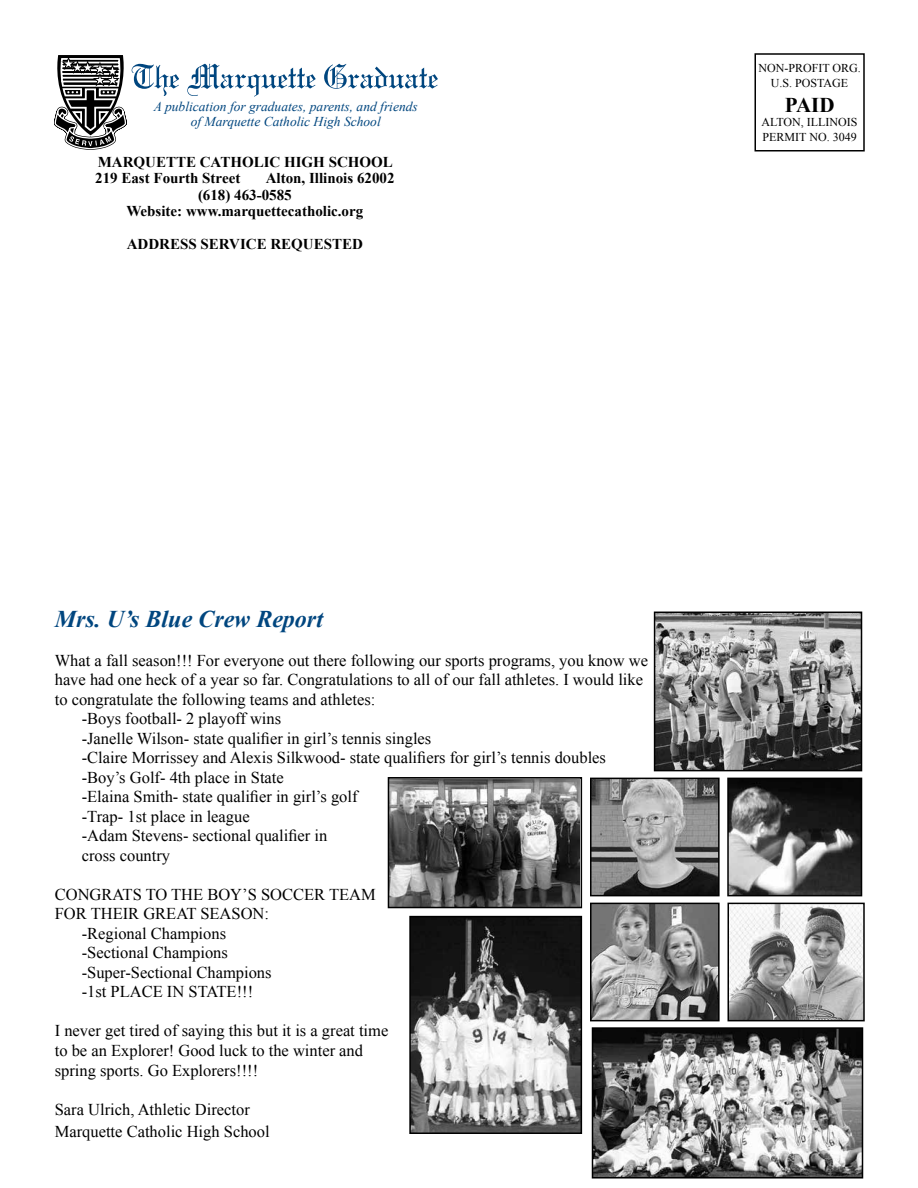
<style>
.page{position:relative;width:918px;height:1188px;background:#fff}
.page>*{position:absolute;margin:0;border:0;box-sizing:border-box;transform-origin:0 0}
.t1{font:italic 700 24px "Times New Roman";color:#00467f}
.t2{font:700 21px "Times New Roman";color:#000}
.t3{font:16.5px/19.6px "Times New Roman";color:#000}
.t4{font:700 15px/16.5px "Times New Roman";color:#000}
.t5{font:italic 13.5px/15px "Times New Roman";color:#00467f;text-align:center}
.t6{font:12px/14.4px "Times New Roman";color:#000;text-align:center}
</style>
<div class="page">
<div style="left:754px;top:53px;width:111px;height:99px;border:2px solid #000"></div>
<svg style="left:187px;top:64px;width:129px;height:33px"></svg>
<svg style="left:324px;top:64px;width:114px;height:25px"></svg>
<svg style="left:54px;top:55px;width:125px;height:95px"></svg>
<img style="left:657px;top:615px;width:202px;height:153px">
<div style="left:654px;top:612px;width:208px;height:159px;border:2px solid #000"></div>
<img style="left:412px;top:919px;width:167px;height:212px">
<div style="left:409px;top:916px;width:173px;height:218px;border:2px solid #000"></div>
<img style="left:593px;top:906px;width:124px;height:112px">
<div style="left:590px;top:903px;width:130px;height:118px;border:2px solid #000"></div>
<img style="left:391px;top:780px;width:188px;height:125px">
<div style="left:388px;top:777px;width:194px;height:131px;border:2px solid #000"></div>
<img style="left:595px;top:1030px;width:265px;height:146px">
<div style="left:592px;top:1027px;width:271px;height:152px;border:2px solid #000"></div>
<img style="left:731px;top:906px;width:131px;height:112px">
<div style="left:728px;top:903px;width:137px;height:118px;border:2px solid #000"></div>
<img style="left:593px;top:781px;width:124px;height:112px">
<div style="left:590px;top:778px;width:130px;height:118px;border:2px solid #000"></div>
<img style="left:730px;top:781px;width:129px;height:112px">
<div style="left:727px;top:778px;width:135px;height:118px;border:2px solid #000"></div>
<p class="t5" style="left:154px;top:98px;width:266px">A publication for graduates, parents, and friends of Marquette Catholic High School</p>
<p class="t4" style="left:95px;top:153px;width:299px">MARQUETTE CATHOLIC HIGH SCHOOL<br>219 East Fourth Street</p>
<p class="t4" style="left:266px;top:170px;width:130px">Alton, Illinois 62002</p>
<p class="t4" style="left:198px;top:186px;width:95px">(618) 463-0585</p>
<p class="t4" style="left:126px;top:203px;width:238px">Website: www.marquettecatholic.org</p>
<p class="t4" style="left:127px;top:236px;width:238px">ADDRESS SERVICE REQUESTED</p>
<p class="t6" style="left:758px;top:61px;width:104px">NON-PROFIT ORG.<br>U.S. POSTAGE</p>
<p class="t2" style="left:785px;top:90px;width:51px">PAID</p>
<p class="t6" style="left:762px;top:115px;width:97px;text-align:left">ALTON, ILLINOIS<br>PERMIT NO. 3049</p>
<h1 class="t1" style="left:55px;top:602px;width:270px">Mrs. U’s Blue Crew Report</h1>
<p class="t3" style="left:55px;top:650px;width:595px">What a fall season!!! For everyone out there following our sports programs, you know we</p>
<p class="t3" style="left:55px;top:670px;width:590px">have had one heck of a year so far. Congratulations to all of our fall athletes. I would like</p>
<p class="t3" style="left:55px;top:689px;width:322px">to congratulate the following teams and athletes:</p>
<p class="t3" style="left:82px;top:709px;width:201px">-Boys football- 2 playoff wins</p>
<p class="t3" style="left:82px;top:728px;width:351px">-Janelle Wilson- state qualifier in girl’s tennis singles</p>
<p class="t3" style="left:82px;top:748px;width:526px">-Claire Morrissey and Alexis Silkwood- state qualifiers for girl’s tennis doubles</p>
<p class="t3" style="left:82px;top:767px;width:204px">-Boy’s Golf- 4th place in State</p>
<p class="t3" style="left:82px;top:787px;width:277px">-Elaina Smith- state qualifier in girl’s golf</p>
<p class="t3" style="left:82px;top:806px;width:170px">-Trap- 1st place in league</p>
<p class="t3" style="left:82px;top:826px;width:247px">-Adam Stevens- sectional qualifier in</p>
<p class="t3" style="left:82px;top:845px;width:90px">cross country</p>
<p class="t3" style="left:55px;top:884px;width:323px">CONGRATS TO THE BOY’S SOCCER TEAM</p>
<p class="t3" style="left:55px;top:904px;width:216px">FOR THEIR GREAT SEASON:</p>
<p class="t3" style="left:82px;top:923px;width:146px">-Regional Champions</p>
<p class="t3" style="left:82px;top:943px;width:148px">-Sectional Champions</p>
<p class="t3" style="left:82px;top:962px;width:191px">-Super-Sectional Champions</p>
<p class="t3" style="left:82px;top:982px;width:173px">-1st PLACE IN STATE!!!</p>
<p class="t3" style="left:55px;top:1021px;width:335px">I never get tired of saying this but it is a great time to be an Explorer! Good luck to the winter and spring sports. Go Explorers!!!!</p>
<p class="t3" style="left:55px;top:1099px;width:216px;line-height:21.6px">Sara Ulrich, Athletic Director<br>Marquette Catholic High School</p>
</div>
